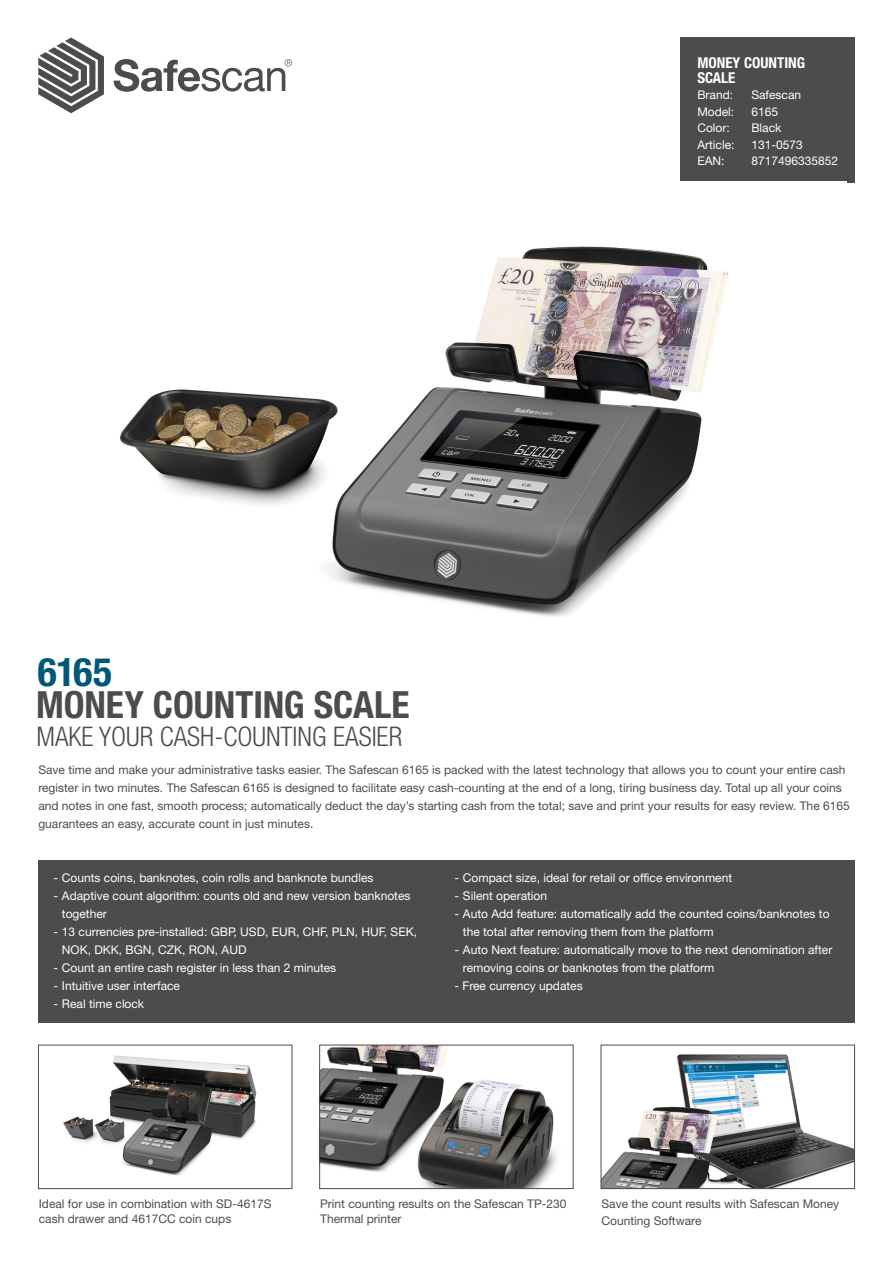
<style>
.page{position:relative;width:893px;height:1263px;background:#fff}
.page>*{position:absolute;margin:0;border:0;box-sizing:border-box;transform-origin:0 0}
.t1{font:700 condensed 39.45px "Helvetica Neue LT Std";color:#005879}
.t2{font:700 condensed 37.5px "Helvetica Neue LT Std";letter-spacing:-.005em;color:#4b4c4d}
.t3{font:300 condensed 27px "Helvetica Neue LT Std";color:#4b4c4d}
.t4{font:700 condensed 15px/15px "Helvetica Neue LT Std";color:#fff}
.Tabel{font:12px/18px "Helvetica Neue LT Std";color:#fff}
.Platte_tekst{font:12px/18px "Helvetica Neue LT Std";color:#4b4c4d}
</style>
<div class="page">
<div style="left:680px;top:37px;width:175px;height:146px;background:#4b4c4d"></div>
<svg style="left:38px;top:37px;width:66px;height:76px"></svg>
<svg style="left:114px;top:59px;width:178px;height:33px"></svg>
<div style="left:38px;top:860px;width:817px;height:163px;background:#4b4c4d"></div>
<img style="left:120px;top:181px;width:726px;height:436px">
<img style="left:321px;top:1047px;width:236px;height:140px">
<div style="left:319px;top:1045px;width:254px;height:144px;border:1px solid #4b4c4d"></div>
<img style="left:603px;top:1054px;width:250px;height:133px">
<div style="left:601px;top:1045px;width:254px;height:144px;border:1px solid #4b4c4d"></div>
<img style="left:63px;top:1055px;width:194px;height:121px">
<div style="left:38px;top:1045px;width:254px;height:144px;border:1px solid #4b4c4d"></div>
<p class="t1" style="left:38px;top:648px;width:76px">6165</p>
<p class="t3" style="left:36px;top:721px;width:367px">MAKE YOUR CASH-COUNTING EASIER</p>
<p class="t2" style="left:36px;top:682px;width:375px">MONEY COUNTING SCALE</p>
<p class="t4" style="left:697px;top:55px;width:109px">MONEY COUNTING<br>SCALE</p>
<p class="Tabel" style="left:697px;top:86px;width:37px">Brand:</p>
<p class="Tabel" style="left:751px;top:86px;width:51px">Safescan</p>
<p class="Tabel" style="left:697px;top:102px;width:38px">Model:</p>
<p class="Tabel" style="left:751px;top:102px;width:28px">6165</p>
<p class="Tabel" style="left:697px;top:119px;width:34px">Color:</p>
<p class="Tabel" style="left:751px;top:119px;width:31px">Black</p>
<p class="Tabel" style="left:697px;top:135px;width:39px">Article:</p>
<p class="Tabel" style="left:751px;top:135px;width:53px">131-0573</p>
<p class="Tabel" style="left:697px;top:152px;width:29px">EAN:</p>
<p class="Tabel" style="left:751px;top:152px;width:88px">8717496335852</p>
<p class="Platte_tekst" style="left:38px;top:761px;width:813px">Save time and make your administrative tasks easier. The Safescan 6165 is packed with the latest technology that allows you to count your entire cash register in two minutes. The Safescan 6165 is designed to facilitate easy cash-counting at the end of a long, tiring business day. Total up all your coins and notes in one fast, smooth process; automatically deduct the day’s starting cash from the total; save and print your results for easy review. The 6165 guarantees an easy, accurate count in just minutes.</p>
<p class="Tabel" style="left:53px;top:869px;width:321px">- Counts coins, banknotes, coin rolls and banknote bundles</p>
<p class="Tabel" style="left:62px;top:887px;width:350px;text-indent:-9px">- Adaptive count algorithm: counts old and new version banknotes together</p>
<p class="Tabel" style="left:62px;top:923px;width:357px;text-indent:-9px">- 13 currencies pre-installed: GBP, USD, EUR, CHF, PLN, HUF, SEK,<br>NOK, DKK, BGN, CZK, RON, AUD</p>
<p class="Tabel" style="left:53px;top:959px;width:284px">- Count an entire cash register in less than 2 minutes</p>
<p class="Tabel" style="left:53px;top:977px;width:128px">- Intuitive user interface</p>
<p class="Tabel" style="left:53px;top:995px;width:92px">- Real time clock</p>
<p class="Tabel" style="left:454px;top:869px;width:279px">- Compact size, ideal for retail or office environment</p>
<p class="Tabel" style="left:454px;top:887px;width:94px">- Silent operation</p>
<p class="Tabel" style="left:463px;top:905px;width:368px;text-indent:-9px">- Auto Add feature: automatically add the counted coins/banknotes to the total after removing them from the platform</p>
<p class="Tabel" style="left:463px;top:941px;width:371px;text-indent:-9px">- Auto Next feature: automatically move to the next denomination after removing coins or banknotes from the platform</p>
<p class="Tabel" style="left:454px;top:977px;width:130px">- Free currency updates</p>
<p class="Platte_tekst" style="left:39px;top:1196px;width:234px;line-height:15px">Ideal for use in combination with SD-4617S cash drawer and 4617CC coin cups</p>
<p class="Platte_tekst" style="left:320px;top:1196px;width:248px;line-height:15px">Print counting results on the Safescan TP-230<br>Thermal printer</p>
<p class="Platte_tekst" style="left:601px;top:1196px;width:239px;line-height:16.5px">Save the count results with Safescan Money<br>Counting Software</p>
</div>
